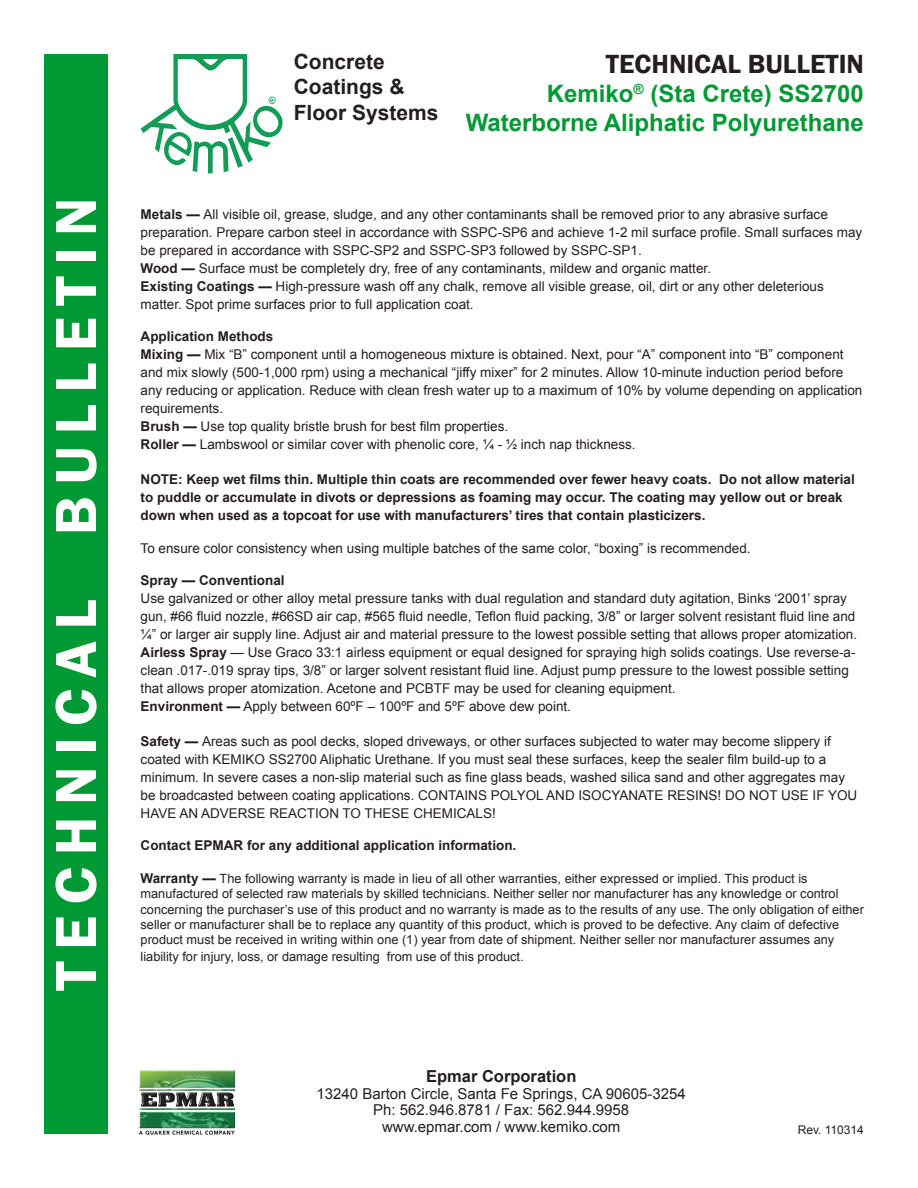
<style>
.page{position:relative;width:918px;height:1188px;background:#fff}
.page>*{position:absolute;margin:0;border:0;box-sizing:border-box;transform-origin:0 0}
.t1{font:600 60px "Franklin Gothic";letter-spacing:.19em;color:#fff}
.t2{font:600 27px "Franklin Gothic";color:#231f20}
.t3{font:700 24px/28.8px "Arial";color:#093;text-align:right}
.t4{font:700 21px/25.2px "Arial";color:#231f20}
.t5{font:700 16.5px "Arial";color:#231f20}
.t6{font:15px/16.5px "Arial";color:#231f20;text-align:center}
.t7{font:13.5px/18px "Arial";color:#231f20}
.t8{font:700 13.5px/18px "Arial";color:#231f20}
.t9{font:12.75px/15.5px "Arial";color:#231f20}
.t10{font:12px "Arial";color:#231f20}
.s1{font-weight:700}
.s2{font-weight:700;font-size:13.5px}
</style>
<div class="page">
<svg style="left:141px;top:54px;width:142px;height:119px"></svg>
<div style="left:44px;top:54px;width:64px;height:1080px;background:#093"></div>
<img style="left:138px;top:1070px;width:98px;height:65px">
<h3 class="t4" style="left:294px;top:50px;width:146px">Concrete<br>Coatings &amp;<br>Floor Systems</h3>
<h2 class="t2" style="left:606px;top:47px;width:259px">TECHNICAL BULLETIN</h2>
<h3 class="t3" style="left:466px;top:80px;width:400px">Kemiko<sup>®</sup> (Sta Crete) SS2700<br>Waterborne Aliphatic Polyurethane</h3>
<h1 class="t1" style="left:39px;top:991px;width:795px;rotate:-90deg">TECHNICAL BULLETIN</h1>
<p class="t7" style="left:141px;top:205px;width:723px"><span class="s1">Metals —</span> All visible oil, grease, sludge, and any other contaminants shall be removed prior to any abrasive surface preparation. Prepare carbon steel in accordance with SSPC-SP6 and achieve 1-2 mil surface profile. Small surfaces may be prepared in accordance with SSPC-SP2 and SSPC-SP3 followed by SSPC-SP1.</p>
<p class="t7" style="left:141px;top:259px;width:572px"><span class="s1">Wood —</span> Surface must be completely dry, free of any contaminants, mildew and organic matter.</p>
<p class="t7" style="left:141px;top:277px;width:685px"><span class="s1">Existing Coatings —</span> High-pressure wash off any chalk, remove all visible grease, oil, dirt or any other deleterious matter. Spot prime surfaces prior to full application coat.</p>
<p class="t8" style="left:141px;top:328px;width:134px">Application Methods</p>
<p class="t7" style="left:141px;top:346px;width:723px"><span class="s1">Mixing —</span> Mix “B” component until a homogeneous mixture is obtained. Next, pour “A” component into “B” component and mix slowly (500-1,000 rpm) using a mechanical “jiffy mixer” for 2 minutes. Allow 10-minute induction period before any reducing or application. Reduce with clean fresh water up to a maximum of 10% by volume depending on application requirements.</p>
<p class="t7" style="left:141px;top:418px;width:369px"><span class="s1">Brush —</span> Use top quality bristle brush for best film properties.</p>
<p class="t7" style="left:141px;top:436px;width:497px"><span class="s1">Roller —</span> Lambswool or similar cover with phenolic core, ¼ - ½ inch nap thickness.</p>
<p class="t8" style="left:141px;top:470px;width:716px">NOTE: Keep wet films thin. Multiple thin coats are recommended over fewer heavy coats. Do not allow material to puddle or accumulate in divots or depressions as foaming may occur. The coating may yellow out or break down when used as a topcoat for use with manufacturers’ tires that contain plasticizers.</p>
<p class="t7" style="left:141px;top:539px;width:612px">To ensure color consistency when using multiple batches of the same color, “boxing” is recommended.</p>
<p class="t8" style="left:141px;top:572px;width:146px">Spray — Conventional</p>
<p class="t7" style="left:141px;top:590px;width:718px">Use galvanized or other alloy metal pressure tanks with dual regulation and standard duty agitation, Binks ‘2001’ spray gun, #66 fluid nozzle, #66SD air cap, #565 fluid needle, Teflon fluid packing, 3/8” or larger solvent resistant fluid line and ¼” or larger air supply line. Adjust air and material pressure to the lowest possible setting that allows proper atomization.<br><span class="s1">Airless Spray</span> — Use Graco 33:1 airless equipment or equal designed for spraying high solids coatings. Use reverse-a&shy;clean .017-.019 spray tips, 3/8” or larger solvent resistant fluid line. Adjust pump pressure to the lowest possible setting that allows proper atomization. Acetone and PCBTF may be used for cleaning equipment.</p>
<p class="t7" style="left:141px;top:698px;width:432px"><span class="s1">Environment —</span> Apply between 60ºF – 100ºF and 5ºF above dew point.</p>
<p class="t7" style="left:141px;top:732px;width:718px"><span class="s1">Safety —</span> Areas such as pool decks, sloped driveways, or other surfaces subjected to water may become slippery if coated with KEMIKO SS2700 Aliphatic Urethane. If you must seal these surfaces, keep the sealer film build-up to a minimum. In severe cases a non-slip material such as fine glass beads, washed silica sand and other aggregates may be broadcasted between coating applications. CONTAINS POLYOL AND ISOCYANATE RESINS! DO NOT USE IF YOU HAVE AN ADVERSE REACTION TO THESE CHEMICALS!</p>
<p class="t8" style="left:141px;top:837px;width:377px">Contact EPMAR for any additional application information.</p>
<p class="t9" style="left:141px;top:871px;width:725px"><span class="s2">Warranty —</span> The following warranty is made in lieu of all other warranties, either expressed or implied. This product is manufactured of selected raw materials by skilled technicians. Neither seller nor manufacturer has any knowledge or control concerning the purchaser’s use of this product and no warranty is made as to the results of any use. The only obligation of either seller or manufacturer shall be to replace any quantity of this product, which is proved to be defective. Any claim of defective product must be received in writing within one (1) year from date of shipment. Neither seller nor manufacturer assumes any liability for injury, loss, or damage resulting from use of this product.</p>
<p class="t5" style="left:426px;top:1066px;width:152px">Epmar Corporation</p>
<p class="t6" style="left:317px;top:1085px;width:371px">13240 Barton Circle, Santa Fe Springs, CA 90605-3254<br>Ph: 562.946.8781 / Fax: 562.944.9958</p>
<p class="t6" style="left:382px;top:1118px;width:240px">www.epmar.com / www.kemiko.com</p>
<p class="t10" style="left:798px;top:1122px;width:68px">Rev. 110314</p>
</div>
